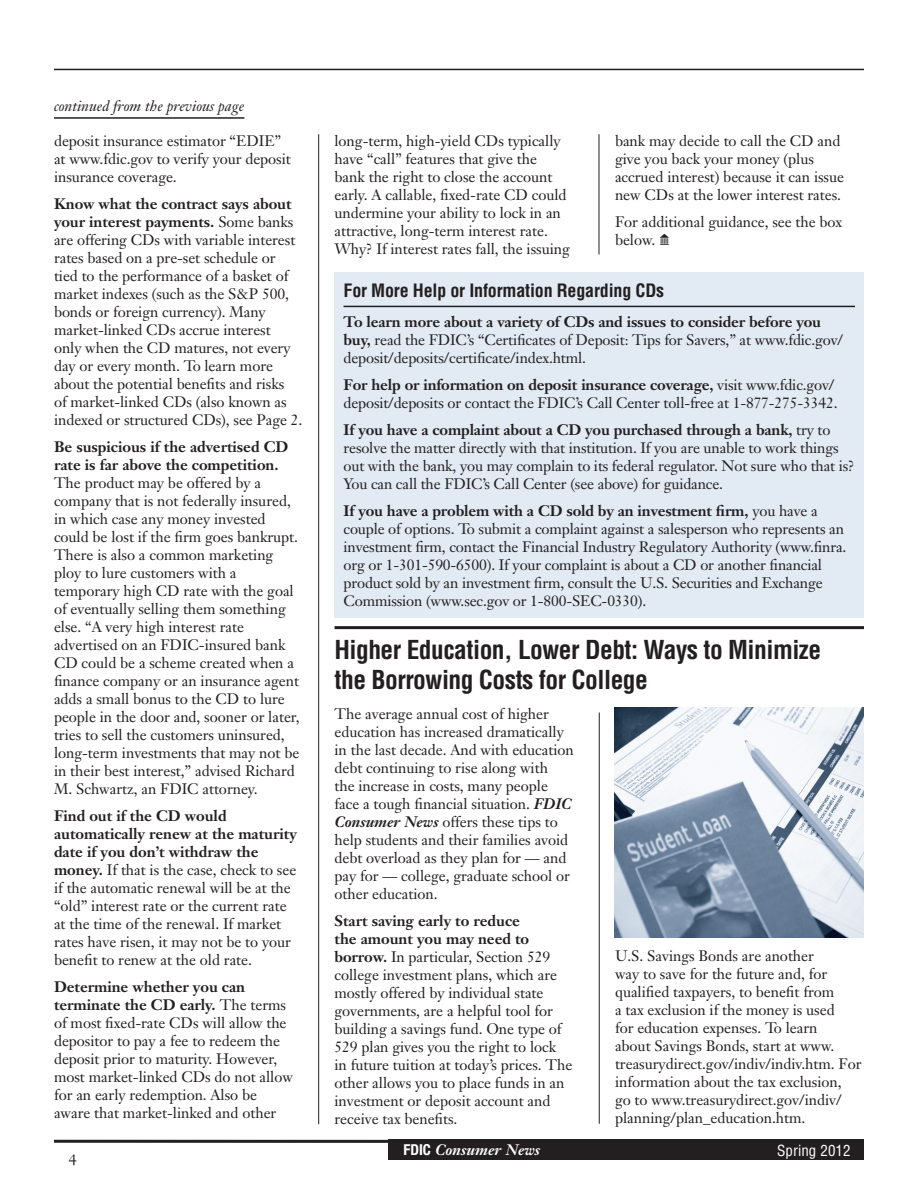
<style>
.page{position:relative;width:918px;height:1188px;background:#fff}
.page>*{position:absolute;margin:0;border:0;box-sizing:border-box;transform-origin:0 0}
.t1{font:700 condensed 25.5px/30.6px "Helvetica";letter-spacing:-.02em;color:#231f20}
.t2{font:700 condensed 18px "Helvetica";letter-spacing:-.01em;color:#231f20}
.t3{font:15px/18px "Janson Text";letter-spacing:-.005em;color:#231f20}
.t4{font:700 15px/18px "Janson Text";letter-spacing:-.005em;color:#231f20}
.t5{font:italic 15px "Janson Text";color:#231f20}
.t6{font:italic 700 15px "Janson Text";color:#fff}
.t7{font:condensed 15px "Helvetica";color:#fff}
.s1{font-weight:700}
.s2{font-family:"Carta"}
.s3{font-weight:700;font-style:italic}
.s4{font-family:"Helvetica Neue";font-style:normal;font-stretch:condensed}
</style>
<div class="page">
<hr style="left:54px;top:69px;width:810px;height:1px;background:#231f20">
<hr style="left:54px;top:1140px;width:810px;height:3px;background:#231f20">
<div style="left:388px;top:1140px;width:476px;height:20px;background:#231f20"></div>
<div style="left:335px;top:272px;width:529px;height:345px;background:#e2eaf4"></div>
<hr style="left:344px;top:306px;width:511px;height:1px;background:#231f20">
<hr style="left:54px;top:117px;width:190px;height:2px;background:#231f20">
<img style="left:614px;top:707px;width:249px;height:231px">
<hr style="left:335px;top:626px;width:529px;height:3px;background:#231f20">
<hr style="left:318px;top:134px;width:1px;height:990px;background:#231f20">
<hr style="left:599px;top:134px;width:1px;height:121px;background:#231f20">
<hr style="left:599px;top:712px;width:1px;height:412px;background:#231f20">
<p class="t5" style="left:54px;top:97px;width:192px">continued from the previous page</p>
<p class="t3" style="left:54px;top:132px;width:238px">deposit insurance estimator “EDIE” at www.fdic.gov to verify your deposit insurance coverage.</p>
<p class="t3" style="left:54px;top:195px;width:250px"><span class="s1">Know what the contract says about your interest payments.</span> Some banks are offering CDs with variable interest rates based on a pre-set schedule or tied to the performance of a basket of market indexes (such as the S&amp;P 500, bonds or foreign currency). Many market-linked CDs accrue interest<br>only when the CD matures, not every day or every month. To learn more about the potential benefits and risks<br>of market-linked CDs (also known as indexed or structured CDs), see Page 2.</p>
<p class="t4" style="left:54px;top:438px;width:236px">Be suspicious if the advertised CD rate is far above the competition.</p>
<p class="t3" style="left:54px;top:474px;width:247px">The product may be offered by a company that is not federally insured, in which case any money invested could be lost if the firm goes bankrupt.<br>There is also a common marketing ploy to lure customers with a temporary high CD rate with the goal of eventually selling them something else. “A very high interest rate advertised on an FDIC-insured bank CD could be a scheme created when a finance company or an insurance agent adds a small bonus to the CD to lure people in the door and, sooner or later, tries to sell the customers uninsured, long-term investments that may not be in their best interest,” advised Richard M. Schwartz, an FDIC attorney.</p>
<p class="t3" style="left:54px;top:807px;width:244px"><span class="s1">Find out if the CD would automatically renew at the maturity date if you don’t withdraw the money.</span> If that is the case, check to see if the automatic renewal will be at the “old” interest rate or the current rate at the time of the renewal. If market rates have risen, it may not be to your benefit to renew at the old rate.</p>
<p class="t3" style="left:54px;top:978px;width:240px"><span class="s1">Determine whether you can terminate the CD early.</span> The terms of most fixed-rate CDs will allow the depositor to pay a fee to redeem the deposit prior to maturity. However, most market-linked CDs do not allow for an early redemption. Also be aware that market-linked and other</p>
<p class="t3" style="left:69px;top:1151px;width:9px">4</p>
<p class="t3" style="left:335px;top:132px;width:237px">long-term, high-yield CDs typically have “call” features that give the bank the right to close the account early. A callable, fixed-rate CD could undermine your ability to lock in an attractive, long-term interest rate.<br>Why? If interest rates fall, the issuing</p>
<p class="t3" style="left:615px;top:132px;width:231px">bank may decide to call the CD and give you back your money (plus accrued interest) because it can issue new CDs at the lower interest rates.</p>
<p class="t3" style="left:615px;top:213px;width:229px">For additional guidance, see the box below. <span class="s2">Q</span></p>
<p class="t2" style="left:344px;top:279px;width:322px">For More Help or Information Regarding CDs</p>
<p class="t3" style="left:344px;top:312px;width:501px"><span class="s1">To learn more about a variety of CDs and issues to consider before you buy,</span> read the FDIC’s “Certificates of Deposit: Tips for Savers,” at www.fdic.gov/ deposit/deposits/certificate/index.html.</p>
<p class="t3" style="left:344px;top:375px;width:496px"><span class="s1">For help or information on deposit insurance coverage,</span> visit www.fdic.gov/ deposit/deposits or contact the FDIC’s Call Center toll-free at 1-877-275-3342.</p>
<p class="t3" style="left:344px;top:420px;width:513px"><span class="s1">If you have a complaint about a CD you purchased through a bank,</span> try to resolve the matter directly with that institution. If you are unable to work things out with the bank, you may complain to its federal regulator. Not sure who that is?<br>You can call the FDIC’s Call Center (see above) for guidance.</p>
<p class="t3" style="left:344px;top:501px;width:505px"><span class="s1">If you have a problem with a CD sold by an investment firm,</span> you have a couple of options. To submit a complaint against a salesperson who represents an investment firm, contact the Financial Industry Regulatory Authority (www.finra. org or 1-301-590-6500). If your complaint is about a CD or another financial product sold by an investment firm, consult the U.S. Securities and Exchange Commission (www.sec.gov or 1-800-SEC-0330).</p>
<h1 class="t1" style="left:335px;top:634px;width:488px">Higher Education, Lower Debt: Ways to Minimize the Borrowing Costs for College</h1>
<p class="t3" style="left:335px;top:704px;width:241px">The average annual cost of higher education has increased dramatically in the last decade. And with education debt continuing to rise along with<br>the increase in costs, many people face a tough financial situation. <span class="s3">FDIC Consumer News</span> offers these tips to help students and their families avoid debt overload as they plan for — and pay for — college, graduate school or other education.</p>
<p class="t3" style="left:335px;top:911px;width:239px"><span class="s1">Start saving early to reduce<br>the amount you may need to borrow.</span> In particular, Section 529 college investment plans, which are mostly offered by individual state governments, are a helpful tool for building a savings fund. One type of 529 plan gives you the right to lock in future tuition at today’s prices. The other allows you to place funds in an investment or deposit account and receive tax benefits.</p>
<p class="t3" style="left:615px;top:947px;width:248px">U.S. Savings Bonds are another<br>way to save for the future and, for qualified taxpayers, to benefit from<br>a tax exclusion if the money is used<br>for education expenses. To learn<br>about Savings Bonds, start at www. treasurydirect.gov/indiv/indiv.htm. For information about the tax exclusion,<br>go to www.treasurydirect.gov/indiv/ planning/plan_education.htm.</p>
<p class="t6" style="left:404px;top:1140px;width:138px"><span class="s4">FDIC</span> Consumer News</p>
<p class="t7" style="left:777px;top:1141px;width:75px">Spring 2012</p>
</div>
